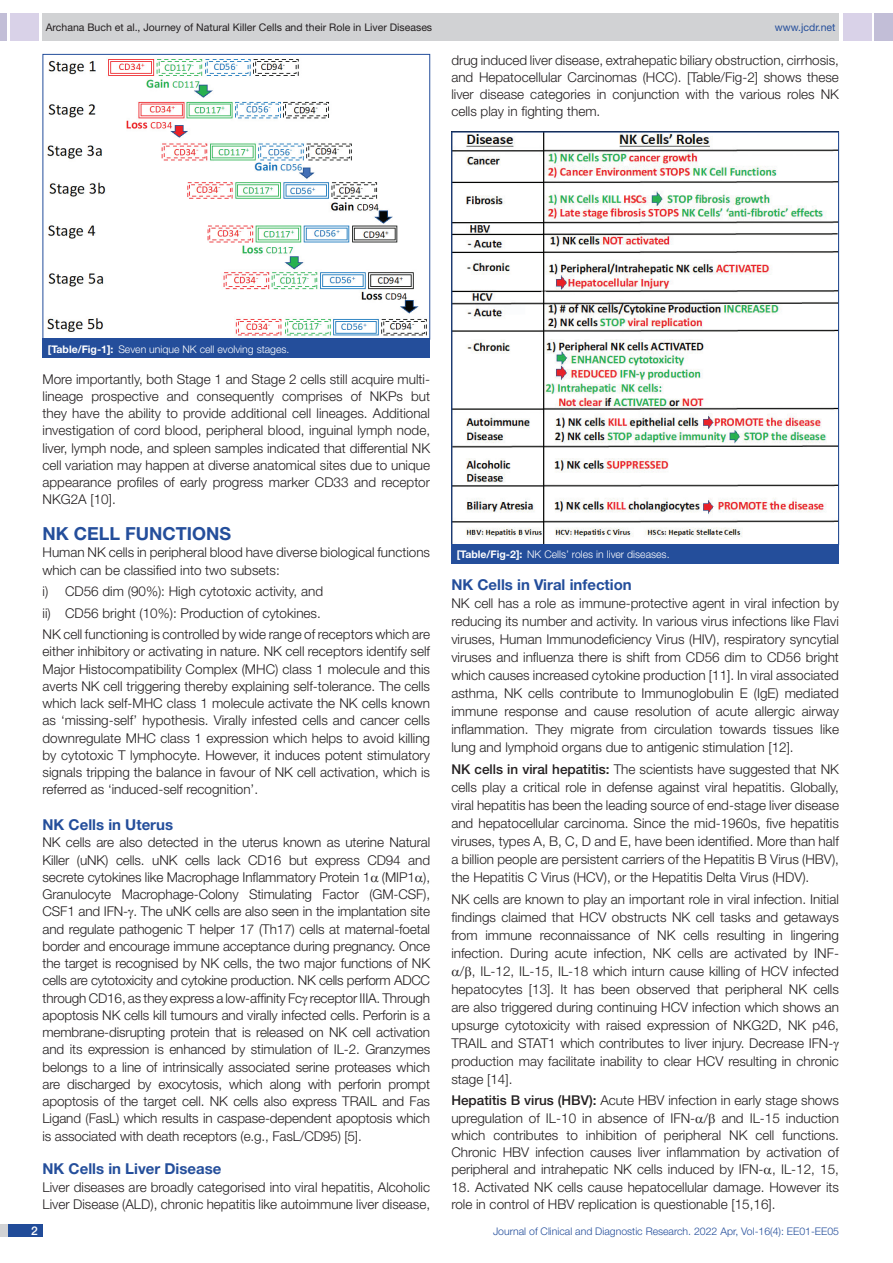
<style>
.page{position:relative;width:893px;height:1263px;background:#fff}
.page>*{position:absolute;margin:0;border:0;box-sizing:border-box;transform-origin:0 0}
.Heading{font:700 18px "Helvetica Neue";color:#244e9b}
.HEAD_2{font:700 15px "Helvetica Neue";color:#244e9b}
.Body_text{font:300 13.5px/17.2px "Helvetica Neue";color:#231f20;text-align:justify}
.t1{font:500 12px "Helvetica Neue";color:#fff}
.TABLE_FIG{font:300 10.5px "Helvetica Neue";color:#fff}
.t2{font:10.5px "Helvetica Neue";color:#231f20}
.t3{font:300 10.5px "Helvetica Neue";color:#244e9b}
.t4{font:10.5px "Helvetica Neue";color:#244e9b}
.s1{font-weight:700}
.s2{font-weight:500}
</style>
<div class="page">
<div style="left:0;top:13px;width:7px;height:28px;background:#c2bed7"></div>
<div style="left:10px;top:13px;width:29px;height:28px;background:#d9d2e8"></div>
<div style="left:43px;top:13px;width:796px;height:28px;background:#d1d2d4"></div>
<div style="left:875px;top:13px;width:18px;height:28px;background:#c2bed7"></div>
<div style="left:843px;top:13px;width:29px;height:28px;background:#d9d2e8"></div>
<div style="left:0;top:1224px;width:43px;height:13px;background:#d1d2d4"></div>
<div style="left:8px;top:1224px;width:35px;height:13px;background:#214c99"></div>
<img style="left:47px;top:59px;width:380px;height:277px">
<div style="left:43px;top:54px;width:387px;height:286px;border:1px solid #244e9b"></div>
<div style="left:43px;top:339px;width:387px;height:19px;background:#244e9b"></div>
<img style="left:453px;top:134px;width:384px;height:409px">
<div style="left:451px;top:544px;width:388px;height:19px;background:#244e9b"></div>
<p class="t2" style="left:46px;top:21px;width:388px">Archana Buch et al., Journey of Natural Killer Cells and their Role in Liver Diseases</p>
<p class="t4" style="left:775px;top:21px;width:62px">www.jcdr.net</p>
<p class="Body_text" style="left:451px;top:51px;width:389px">drug induced liver disease, extrahepatic biliary obstruction, cirrhosis, and Hepatocellular Carcinomas (HCC). [Table/Fig-2] shows these liver disease categories in conjunction with the various roles NK cells play in fighting them.</p>
<p class="TABLE_FIG" style="left:48px;top:342px;width:243px"><span class="s1">[Table/Fig-1]:</span> Seven unique NK cell evolving stages.</p>
<p class="Body_text" style="left:43px;top:370px;width:389px">More importantly, both Stage 1 and Stage 2 cells still acquire multi&shy;lineage prospective and consequently comprises of NKPs but they have the ability to provide additional cell lineages. Additional investigation of cord blood, peripheral blood, inguinal lymph node, liver, lymph node, and spleen samples indicated that differential NK cell variation may happen at diverse anatomical sites due to unique appearance profiles of early progress marker CD33 and receptor NKG2A [10].</p>
<p class="Heading" style="left:43px;top:522px;width:107px">NK cell functions</p>
<p class="Body_text" style="left:43px;top:544px;width:389px">Human NK cells in peripheral blood have diverse biological functions which can be classified into two subsets:</p>
<p class="Body_text" style="left:43px;top:582px;width:282px">i) CD56 dim (90%): High cytotoxic activity, and</p>
<p class="Body_text" style="left:43px;top:604px;width:280px">ii) CD56 bright (10%): Production of cytokines.</p>
<p class="Body_text" style="left:43px;top:625px;width:389px">NK cell functioning is controlled by wide range of receptors which are either inhibitory or activating in nature. NK cell receptors identify self Major Histocompatibility Complex (MHC) class 1 molecule and this averts NK cell triggering thereby explaining self-tolerance. The cells which lack self-MHC class 1 molecule activate the NK cells known as ‘missing-self’ hypothesis. Virally infested cells and cancer cells downregulate MHC class 1 expression which helps to avoid killing by cytotoxic T lymphocyte. However, it induces potent stimulatory signals tripping the balance in favour of NK cell activation, which is referred as ‘induced-self recognition’.</p>
<p class="HEAD_2" style="left:43px;top:815px;width:132px">NK Cells in Uterus</p>
<p class="Body_text" style="left:43px;top:834px;width:389px">NK cells are also detected in the uterus known as uterine Natural Killer (uNK) cells. uNK cells lack CD16 but express CD94 and secrete cytokines like Macrophage Inflammatory Protein 1 (MIP1 ), Granulocyte Macrophage-Colony Stimulating Factor (GM-CSF), CSF1 and IFN- . The uNK cells are also seen in the implantation site and regulate pathogenic T helper 17 (Th17) cells at maternal-foetal border and encourage immune acceptance during pregnancy. Once the target is recognised by NK cells, the two major functions of NK cells are cytotoxicity and cytokine production. NK cells perform ADCC through CD16, as they express a low-affinity Fc receptor IIIA. Through apoptosis NK cells kill tumours and virally infected cells. Perforin is a membrane-disrupting protein that is released on NK cell activation and its expression is enhanced by stimulation of IL-2. Granzymes belongs to a line of intrinsically associated serine proteases which are discharged by exocytosis, which along with perforin prompt apoptosis of the target cell. NK cells also express TRAIL and Fas Ligand (FasL) which results in caspase-dependent apoptosis which is associated with death receptors (e.g., FasL/CD95) [5].</p>
<p class="HEAD_2" style="left:43px;top:1160px;width:180px">NK Cells in Liver Disease</p>
<p class="Body_text" style="left:43px;top:1178px;width:389px">Liver diseases are broadly categorised into viral hepatitis, Alcoholic<br>Liver Disease (ALD), chronic hepatitis like autoimmune liver disease,</p>
<p class="TABLE_FIG" style="left:457px;top:548px;width:214px"><span class="s1">[Table/Fig-2]:</span> NK Cells’ roles in liver diseases.</p>
<p class="HEAD_2" style="left:451px;top:575px;width:182px">NK Cells in Viral infection</p>
<p class="Body_text" style="left:451px;top:594px;width:389px;line-height:18px">NK cell has a role as immune-protective agent in viral infection by reducing its number and activity. In various virus infections like Flavi viruses, Human Immunodeficiency Virus (HIV), respiratory syncytial viruses and influenza there is shift from CD56 dim to CD56 bright which causes increased cytokine production [11]. In viral associated asthma, NK cells contribute to Immunoglobulin E (IgE) mediated immune response and cause resolution of acute allergic airway inflammation. They migrate from circulation towards tissues like lung and lymphoid organs due to antigenic stimulation [12].</p>
<p class="Body_text" style="left:451px;top:760px;width:389px;line-height:18px"><span class="s2">NK cells in viral hepatitis:</span> The scientists have suggested that NK cells play a critical role in defense against viral hepatitis. Globally, viral hepatitis has been the leading source of end-stage liver disease and hepatocellular carcinoma. Since the mid-1960s, five hepatitis viruses, types A, B, C, D and E, have been identified. More than half a billion people are persistent carriers of the Hepatitis B Virus (HBV), the Hepatitis C Virus (HCV), or the Hepatitis Delta Virus (HDV).</p>
<p class="Body_text" style="left:451px;top:890px;width:389px">NK cells are known to play an important role in viral infection. Initial</p>
<p class="Body_text" style="left:451px;top:908px;width:389px">findings claimed that HCV obstructs NK cell tasks and getaways</p>
<p class="Body_text" style="left:451px;top:926px;width:389px">from immune reconnaissance of NK cells resulting in lingering</p>
<p class="Body_text" style="left:451px;top:944px;width:389px">infection. During acute infection, NK cells are activated by INF-</p>
<p class="Body_text" style="left:460px;top:962px;width:381px">/ , IL-12, IL-15, IL-18 which inturn cause killing of HCV infected</p>
<p class="Body_text" style="left:451px;top:980px;width:389px">hepatocytes [13]. It has been observed that peripheral NK cells</p>
<p class="Body_text" style="left:451px;top:998px;width:389px">are also triggered during continuing HCV infection which shows an</p>
<p class="Body_text" style="left:451px;top:1016px;width:389px">upsurge cytotoxicity with raised expression of NKG2D, NK p46,</p>
<p class="Body_text" style="left:451px;top:1034px;width:384px">TRAIL and STAT1 which contributes to liver injury. Decrease IFN-</p>
<p class="Body_text" style="left:451px;top:1052px;width:389px">production may facilitate inability to clear HCV resulting in chronic</p>
<p class="Body_text" style="left:451px;top:1070px;width:63px">stage [14].</p>
<p class="Body_text" style="left:451px;top:1091px;width:389px"><span class="s2">Hepatitis B virus (HBV):</span> Acute HBV infection in early stage shows upregulation of IL-10 in absence of IFN- / and IL-15 induction which contributes to inhibition of peripheral NK cell functions.<br>Chronic HBV infection causes liver inflammation by activation of peripheral and intrahepatic NK cells induced by IFN- , IL-12, 15,</p>
<p class="Body_text" style="left:451px;top:1178px;width:389px">18. Activated NK cells cause hepatocellular damage. However its role in control of HBV replication is questionable [15,16].</p>
<p class="t1" style="left:31px;top:1223px;width:8px">2</p>
<p class="t3" style="left:493px;top:1225px;width:348px">Journal of Clinical and Diagnostic Research. 2022 Apr, Vol-16(4): EE01-EE05</p>
</div>
